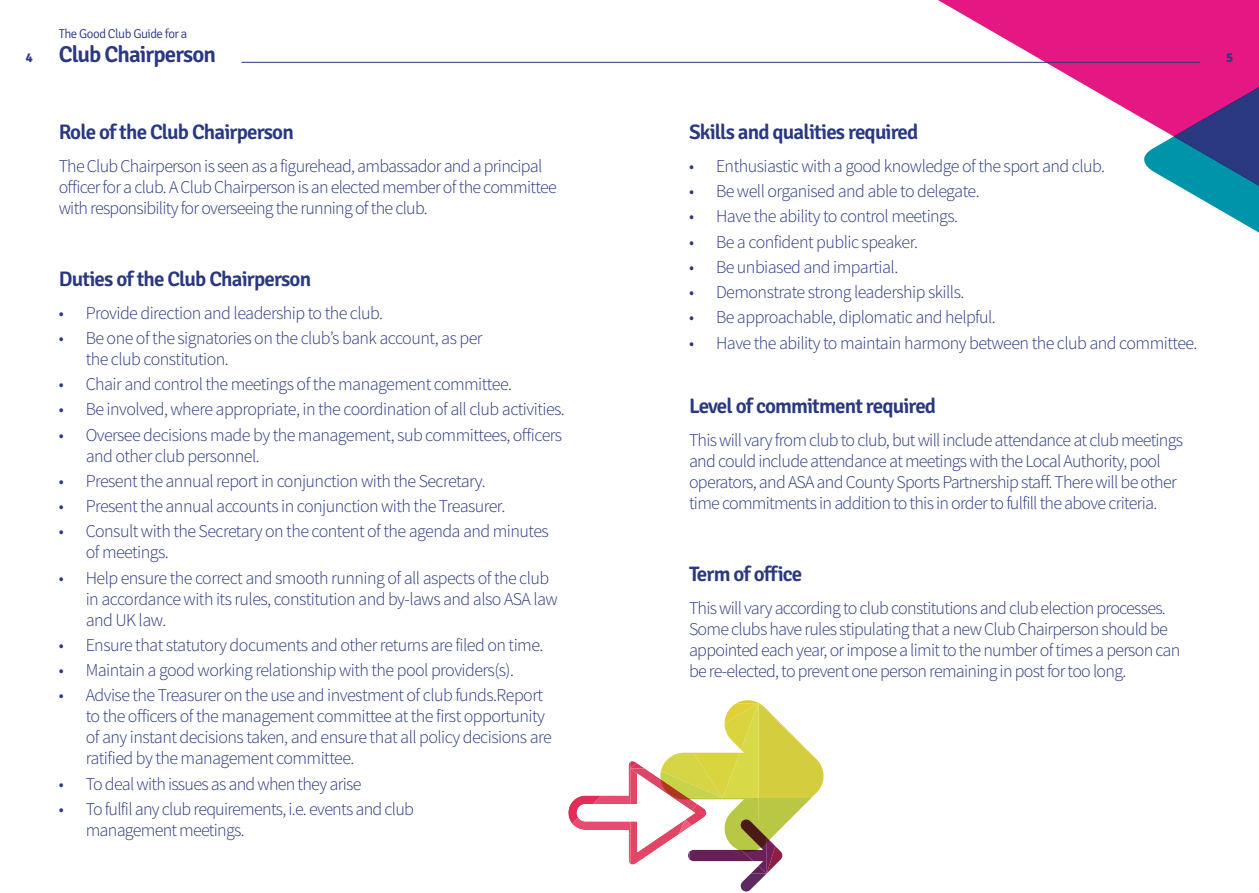
<style>
.page{position:relative;width:1259px;height:893px;background:#fff}
.page>*{position:absolute;margin:0;border:0;box-sizing:border-box;transform-origin:0 0}
.t1{font:600 22.95px "Signika";letter-spacing:-.04em;color:#293881}
.t2{font:600 21px "Signika";letter-spacing:-.04em;color:#293881}
.t3{font:300 18px/21px "Source Sans Pro";letter-spacing:-.03em;color:#293881}
.t4{font:700 13.2px "Signika";color:#293881}
.t5{font:300 12.9px "Signika";letter-spacing:-.04em;color:#293881}
</style>
<div class="page">
<svg style="left:687px;top:0;width:572px;height:118px"></svg>
<svg style="left:568px;top:700px;width:255px;height:191px"></svg>
<svg style="left:1142px;top:48px;width:117px;height:185px"></svg>
<hr style="left:241px;top:62px;width:959px;height:1px;background:#293881">
<p class="t5" style="left:59px;top:26px;width:130px">The Good Club Guide for a</p>
<p class="t1" style="left:59px;top:41px;width:159px">Club Chairperson</p>
<p class="t4" style="left:26px;top:50px;width:9px">4</p>
<p class="t4" style="left:1226px;top:50px;width:9px">5</p>
<p class="t2" style="left:59px;top:119px;width:237px">Role of the Club Chairperson</p>
<p class="t3" style="left:59px;top:155px;width:499px">The Club Chairperson is seen as a figurehead, ambassador and a principal officer for a club. A Club Chairperson is an elected member of the committee with responsibility for overseeing the running of the club.</p>
<p class="t2" style="left:59px;top:266px;width:254px">Duties of the Club Chairperson</p>
<p class="t3" style="left:59px;top:302px;width:326px">• Provide direction and leadership to the club.</p>
<p class="t3" style="left:86px;top:327px;width:398px;text-indent:-27px">• Be one of the signatories on the club’s bank account, as per the club constitution.</p>
<p class="t3" style="left:59px;top:374px;width:455px">• Chair and control the meetings of the management committee.</p>
<p class="t3" style="left:59px;top:399px;width:508px">• Be involved, where appropriate, in the coordination of all club activities.</p>
<p class="t3" style="left:86px;top:424px;width:478px;text-indent:-27px">• Oversee decisions made by the management, sub committees, officers and other club personnel.</p>
<p class="t3" style="left:59px;top:470px;width:428px">• Present the annual report in conjunction with the Secretary.</p>
<p class="t3" style="left:59px;top:496px;width:448px">• Present the annual accounts in conjunction with the Treasurer.</p>
<p class="t3" style="left:86px;top:521px;width:465px;text-indent:-27px">• Consult with the Secretary on the content of the agenda and minutes of meetings.</p>
<p class="t3" style="left:86px;top:567px;width:474px;text-indent:-27px">• Help ensure the correct and smooth running of all aspects of the club in accordance with its rules, constitution and by-laws and also ASA law and UK law.</p>
<p class="t3" style="left:59px;top:635px;width:486px">• Ensure that statutory documents and other returns are filed on time.</p>
<p class="t3" style="left:59px;top:660px;width:457px">• Maintain a good working relationship with the pool providers(s).</p>
<p class="t3" style="left:86px;top:685px;width:467px;text-indent:-27px">• Advise the Treasurer on the use and investment of club funds.Report to the officers of the management committee at the first opportunity of any instant decisions taken, and ensure that all policy decisions are ratified by the management committee.</p>
<p class="t3" style="left:59px;top:773px;width:304px">• To deal with issues as and when they arise</p>
<p class="t3" style="left:86px;top:799px;width:330px;text-indent:-27px">• To fulfil any club requirements, i.e. events and club management meetings.</p>
<p class="t2" style="left:689px;top:119px;width:231px">Skills and qualities required</p>
<p class="t3" style="left:689px;top:155px;width:417px">• Enthusiastic with a good knowledge of the sport and club.</p>
<p class="t3" style="left:689px;top:181px;width:292px">• Be well organised and able to delegate.</p>
<p class="t3" style="left:689px;top:206px;width:271px">• Have the ability to control meetings.</p>
<p class="t3" style="left:689px;top:231px;width:230px">• Be a confident public speaker.</p>
<p class="t3" style="left:689px;top:256px;width:211px">• Be unbiased and impartial.</p>
<p class="t3" style="left:689px;top:282px;width:277px">• Demonstrate strong leadership skills.</p>
<p class="t3" style="left:689px;top:307px;width:308px">• Be approachable, diplomatic and helpful.</p>
<p class="t3" style="left:689px;top:332px;width:510px">• Have the ability to maintain harmony between the club and committee.</p>
<p class="t2" style="left:689px;top:393px;width:249px">Level of commitment required</p>
<p class="t3" style="left:689px;top:429px;width:495px">This will vary from club to club, but will include attendance at club meetings and could include attendance at meetings with the Local Authority, pool operators, and ASA and County Sports Partnership staff. There will be other time commitments in addition to this in order to fulfill the above criteria.</p>
<p class="t2" style="left:689px;top:561px;width:115px">Term of office</p>
<p class="t3" style="left:689px;top:597px;width:493px">This will vary according to club constitutions and club election processes.<br>Some clubs have rules stipulating that a new Club Chairperson should be appointed each year, or impose a limit to the number of times a person can be re-elected, to prevent one person remaining in post for too long.</p>
</div>
